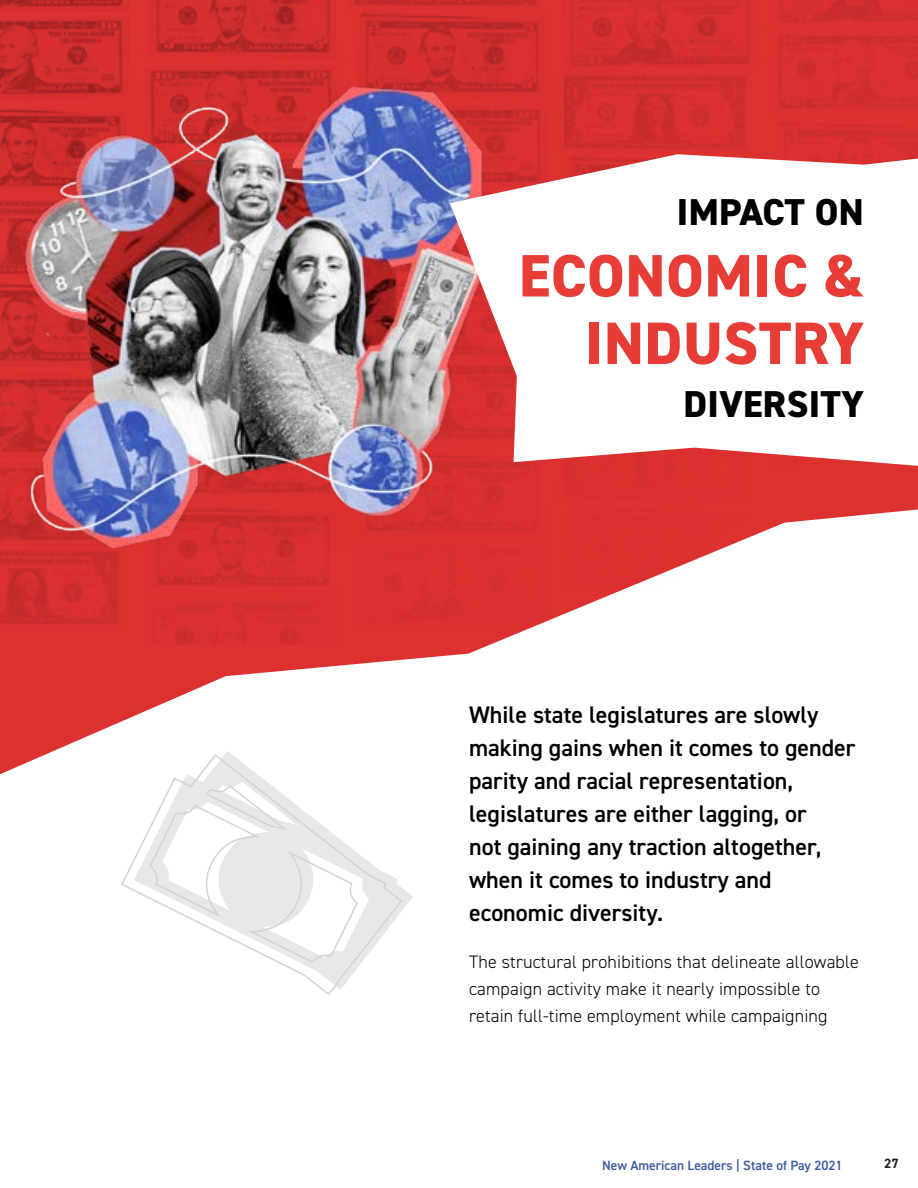
<style>
.page{position:relative;width:918px;height:1188px;background:#fff}
.page>*{position:absolute;margin:0;border:0;box-sizing:border-box;transform-origin:0 0}
.t1{font:800 60px/67.5px "DIN2014";letter-spacing:.01em;color:#e83d36;text-align:right}
.t2{font:800 37.5px "DIN2014";letter-spacing:.01em;color:#000}
.t3{font:600 24px/33px "DIN2014";color:#000}
.t4{font:300 18px/27px "DIN2014";letter-spacing:.01em;color:#000}
.t5{font:600 13.5px "DIN2014";color:#3e5aa3}
.t6{font:700 13.5px "DIN2014";color:#241f21}
</style>
<div class="page">
<svg style="left:0;top:645px;width:489px;height:129px"></svg>
<img style="left:0;top:0;width:918px;height:645px">
<svg style="left:134px;top:751px;width:279px;height:158px"></svg>
<svg style="left:120px;top:753px;width:283px;height:242px"></svg>
<img style="left:23px;top:81px;width:467px;height:467px">
<svg style="left:450px;top:154px;width:468px;height:312px"></svg>
<h2 class="t2" style="left:677px;top:187px;width:188px">IMPACT ON</h2>
<h1 class="t1" style="left:519px;top:242px;width:347px">ECONOMIC &amp;<br>INDUSTRY</h1>
<h2 class="t2" style="left:683px;top:379px;width:182px">DIVERSITY</h2>
<p class="t3" style="left:469px;top:698px;width:388px">While state legislatures are slowly making gains when it comes to gender parity and racial representation, legislatures are either lagging, or<br>not gaining any traction altogether, when it comes to industry and economic diversity.</p>
<p class="t4" style="left:469px;top:948px;width:391px">The structural prohibitions that delineate allowable campaign activity make it nearly impossible to retain full-time employment while campaigning</p>
<p class="t5" style="left:602px;top:1156px;width:242px">New American Leaders | State of Pay 2021</p>
<p class="t6" style="left:884px;top:1155px;width:16px">27</p>
</div>
